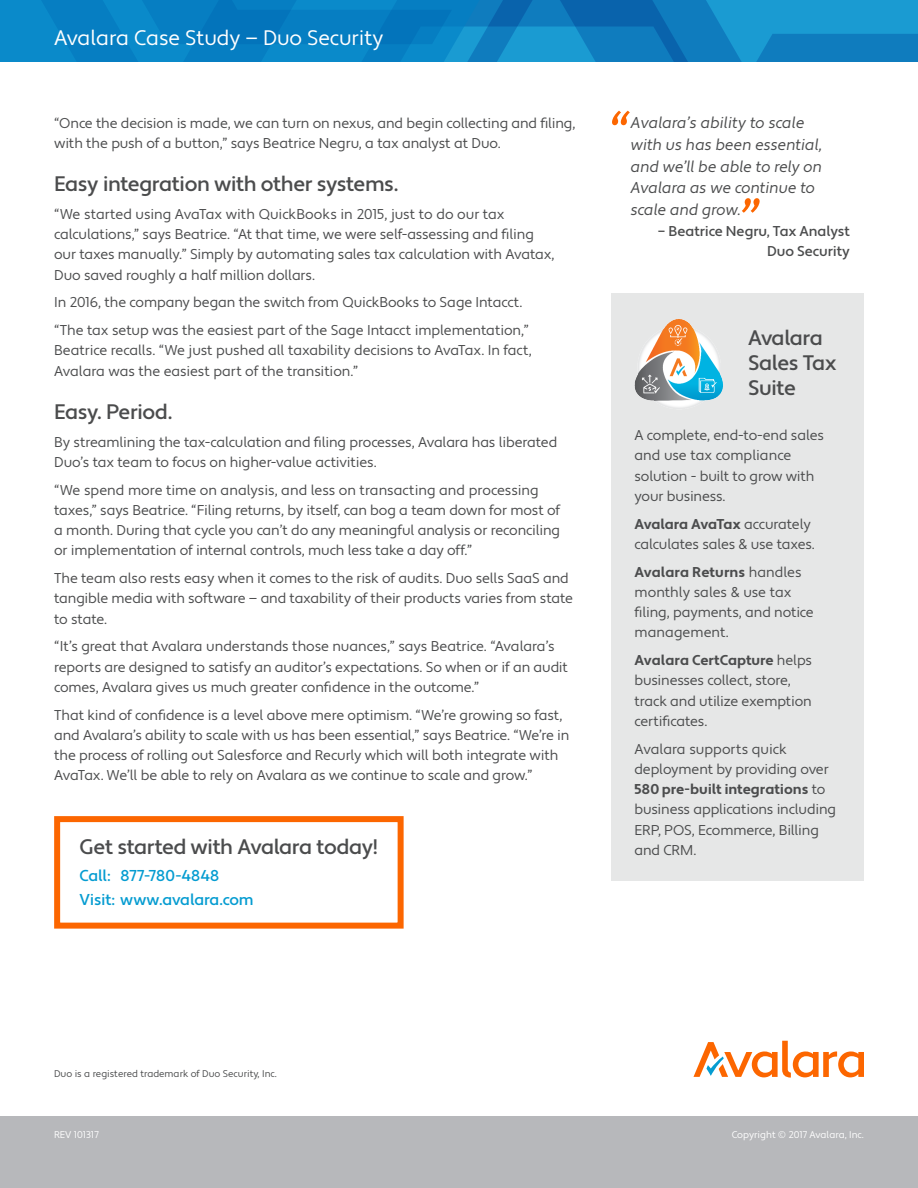
<style>
.page{position:relative;width:918px;height:1188px;background:#fff}
.page>*{position:absolute;margin:0;border:0;box-sizing:border-box;transform-origin:0 0}
.t1{font:60px "Apertura Obliq";color:#fc6600}
.t2{font:500 21px/25.2px "Apertura";letter-spacing:-.025em;color:#4b4c4d}
.t3{font:21px "Apertura";letter-spacing:-.005em;color:#fff}
.t4{font:15.75px/21.8px "Apertura Obliq";letter-spacing:-.015em;color:#4b4c4d}
.t5{font:500 15.75px/23.2px "Apertura";letter-spacing:-.015em;color:#059cd1}
.t6{font:14.25px/20.2px "Apertura";letter-spacing:-.01em;color:#4b4c4d}
.t7{font:500 14.25px "Apertura";letter-spacing:-.005em;color:#4b4c4d}
.t8{font:9.75px "Apertura";color:#4b4c4d}
.t9{font:9.75px "Apertura";color:#fff}
.s1{font-size:15px}
.s2{font-weight:700}
</style>
<div class="page">
<svg style="left:0;top:0;width:918px;height:62px;background:#0c82c3"></svg>
<div style="left:0;top:1116px;width:918px;height:72px;background:#b7b8bb"></div>
<svg style="left:693px;top:1041px;width:171px;height:37px"></svg>
<div style="left:54px;top:816px;width:350px;height:113px;border:6px solid #fc6600"></div>
<div style="left:612px;top:293px;width:252px;height:587px;background:#e6e7e7"></div>
<img style="left:634px;top:319px;width:89px;height:88px">
<h2 class="t3" style="left:54px;top:25px;width:331px">Avalara Case Study — Duo Security</h2>
<p class="t6" style="left:54px;top:113px;width:523px">“Once the decision is made, we can turn on nexus, and begin collecting and filing, with the push of a button,” says Beatrice Negru, a tax analyst at Duo.</p>
<h2 class="t2" style="left:54px;top:172px;width:346px">Easy integration with other systems.</h2>
<p class="t6" style="left:54px;top:204px;width:502px">“We started using AvaTax with QuickBooks in 2015, just to do our tax calculations,” says Beatrice. “At that time, we were self-assessing and filing our taxes manually.” Simply by automating sales tax calculation with Avatax, Duo saved roughly a half million dollars.</p>
<p class="t6" style="left:54px;top:289px;width:476px;line-height:27.8px">In 2016, the company began the switch from QuickBooks to Sage Intacct. “The tax setup was the easiest part of the Sage Intacct implementation,”</p>
<p class="t6" style="left:54px;top:341px;width:479px">Beatrice recalls. “We just pushed all taxability decisions to AvaTax. In fact,<br>Avalara was the easiest part of the transition.”</p>
<h2 class="t2" style="left:54px;top:400px;width:120px">Easy. Period.</h2>
<p class="t6" style="left:54px;top:432px;width:505px">By streamlining the tax-calculation and filing processes, Avalara has liberated<br>Duo’s tax team to focus on higher-value activities.</p>
<p class="t6" style="left:54px;top:480px;width:508px">“We spend more time on analysis, and less on transacting and processing taxes,” says Beatrice. “Filing returns, by itself, can bog a team down for most of a month. During that cycle you can’t do any meaningful analysis or reconciling or implementation of internal controls, much less take a day off.”</p>
<p class="t6" style="left:54px;top:569px;width:520px">The team also rests easy when it comes to the risk of audits. Duo sells SaaS and tangible media with software — and taxability of their products varies from state to state.</p>
<p class="t6" style="left:54px;top:637px;width:515px">“It’s great that Avalara understands those nuances,” says Beatrice. “Avalara’s reports are designed to satisfy an auditor’s expectations. So when or if an audit comes, Avalara gives us much greater confidence in the outcome.”</p>
<p class="t6" style="left:54px;top:705px;width:517px">That kind of confidence is a level above mere optimism. “We’re growing so fast, and Avalara’s ability to scale with us has been essential,” says Beatrice. “We’re in the process of rolling out Salesforce and Recurly which will both integrate with AvaTax. We’ll be able to rely on Avalara as we continue to scale and grow.”</p>
<h2 class="t2" style="left:80px;top:835px;width:300px">Get started with Avalara today!</h2>
<p class="t5" style="left:80px;top:865px;width:175px">Call: 877-780-4848<br>Visit: www.avalara.com</p>
<h1 class="t1" style="left:607px;top:98px;width:24px">“</h1>
<p class="t4" style="left:631px;top:112px;width:193px">Avalara’s ability to scale with us has been essential, and we’ll be able to rely on<br>Avalara as we continue to scale and grow.</p>
<p class="t7" style="left:658px;top:223px;width:193px"><span class="s1">–</span> Beatrice Negru, Tax Analyst</p>
<h1 class="t1" style="left:737px;top:185px;width:24px">”</h1>
<p class="t7" style="left:767px;top:243px;width:84px">Duo Security</p>
<h2 class="t2" style="left:748px;top:326px;width:90px">Avalara<br>Sales Tax<br>Suite</h2>
<p class="t6" style="left:634px;top:426px;width:191px">A complete, end-to-end sales and use tax compliance solution - built to grow with your business.</p>
<p class="t6" style="left:634px;top:514px;width:182px"><span class="s2">Avalara AvaTax</span> accurately calculates sales &amp; use taxes.</p>
<p class="t6" style="left:634px;top:562px;width:181px"><span class="s2">Avalara Returns</span> handles monthly sales &amp; use tax filing, payments, and notice management.</p>
<p class="t6" style="left:634px;top:651px;width:179px"><span class="s2">Avalara CertCapture</span> helps businesses collect, store, track and utilize exemption certificates.</p>
<p class="t6" style="left:634px;top:739px;width:203px">Avalara supports quick deployment by providing over<br><span class="s2">580 pre-built integrations</span> to business applications including<br>ERP, POS, Ecommerce, Billing and CRM.</p>
<p class="t8" style="left:54px;top:1068px;width:224px">Duo is a registered trademark of Duo Security, Inc.</p>
<p class="t9" style="left:54px;top:1129px;width:46px">REV 101317</p>
<p class="t9" style="left:732px;top:1129px;width:134px">Copyright © 2017 Avalara, Inc.</p>
</div>
